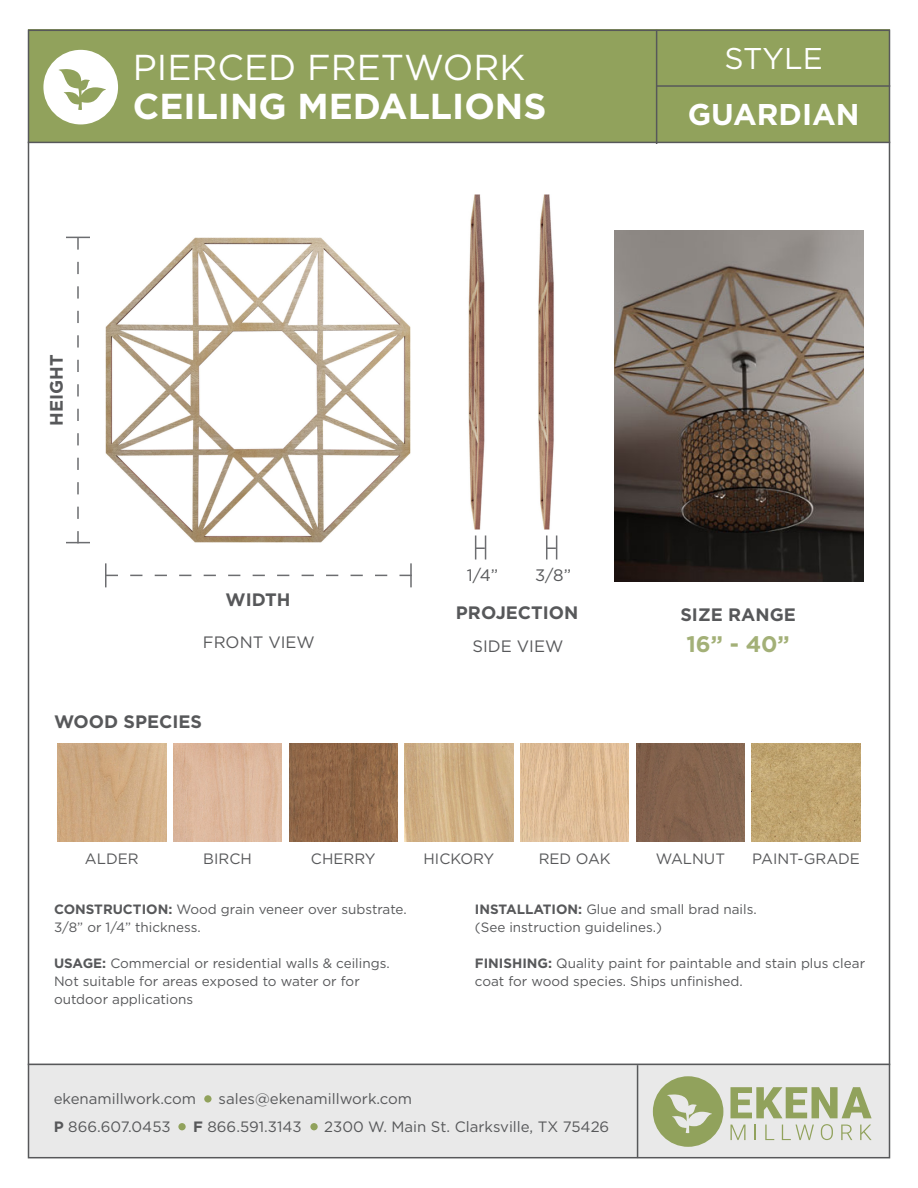
<style>
.page{position:relative;width:918px;height:1188px;background:#fff}
.page>*{position:absolute;margin:0;border:0;box-sizing:border-box;transform-origin:0 0}
.t1{font:700 36px "Gotham";color:#fff}
.t2{font:36px "Gotham";color:#fff}
.t3{font:700 30px "Gotham";color:#fff}
.t4{font:30px "Gotham";color:#fff}
.t5{font:700 22.5px "Gotham";color:#a3b077}
.t6{font:700 18px "Gotham";color:#57585a}
.t7{font:16.65px "Gotham";color:#57585a}
.t8{font:16.5px "Gotham";color:#57585a}
.t9{font:15px "Gotham";color:#57585a}
.t10{font:13.5px/18px "Gotham";color:#57585a}
.s1{font-weight:700}
</style>
<div class="page">
<div style="left:28px;top:30px;width:862px;height:112px;background:#91a25c"></div>
<div style="left:28px;top:1064px;width:862px;height:94px;background:#e9e9e9"></div>
<svg style="left:653px;top:1076px;width:70px;height:71px"></svg>
<svg style="left:731px;top:1087px;width:141px;height:31px"></svg>
<svg style="left:731px;top:1125px;width:15px;height:15px"></svg>
<svg style="left:755px;top:1125px;width:1px;height:15px"></svg>
<svg style="left:765px;top:1125px;width:9px;height:15px"></svg>
<svg style="left:782px;top:1125px;width:32px;height:15px"></svg>
<svg style="left:821px;top:1124px;width:12px;height:16px"></svg>
<svg style="left:841px;top:1125px;width:11px;height:15px"></svg>
<svg style="left:860px;top:1125px;width:12px;height:15px"></svg>
<hr style="left:28px;top:1064px;width:862px;height:1px;background:#57585a">
<hr style="left:28px;top:142px;width:862px;height:1px;background:#57585a">
<hr style="left:657px;top:85px;width:233px;height:2px;background:#57585a">
<hr style="left:637px;top:1065px;width:1px;height:93px;background:#57585a">
<hr style="left:656px;top:30px;width:1px;height:114px;background:#57585a">
<svg style="left:43px;top:50px;width:75px;height:74px"></svg>
<img style="left:105px;top:237px;width:306px;height:306px">
<svg style="left:105px;top:563px;width:305px;height:24px"></svg>
<hr style="left:410px;top:563px;width:2px;height:24px;background:#6c6d70">
<svg style="left:66px;top:237px;width:24px;height:306px"></svg>
<img style="left:538px;top:194px;width:16px;height:336px">
<img style="left:468px;top:194px;width:17px;height:336px">
<svg style="left:475px;top:536px;width:11px;height:24px"></svg>
<svg style="left:546px;top:536px;width:11px;height:24px"></svg>
<img style="left:58px;top:743px;width:108px;height:99px">
<img style="left:173px;top:743px;width:109px;height:99px">
<img style="left:289px;top:743px;width:109px;height:99px">
<img style="left:405px;top:743px;width:108px;height:99px">
<img style="left:520px;top:743px;width:109px;height:99px">
<img style="left:636px;top:743px;width:109px;height:99px">
<img style="left:752px;top:743px;width:108px;height:99px">
<div style="left:204px;top:1095px;width:8px;height:8px;background:#91a25c;border-radius:50%"></div>
<div style="left:310px;top:1123px;width:8px;height:7px;background:#91a25c;border-radius:50%"></div>
<div style="left:178px;top:1123px;width:8px;height:7px;background:#91a25c;border-radius:50%"></div>
<img style="left:614px;top:230px;width:250px;height:351px">
<p class="t2" style="left:133px;top:46px;width:394px">PIERCED FRETWORK</p>
<p class="t1" style="left:133px;top:85px;width:415px">CEILING MEDALLIONS</p>
<p class="t4" style="left:724px;top:41px;width:100px">STYLE</p>
<p class="t3" style="left:688px;top:96px;width:173px">GUARDIAN</p>
<p class="t6" style="left:46px;top:426px;width:73px;rotate:-90deg">HEIGHT</p>
<p class="t6" style="left:226px;top:589px;width:66px">WIDTH</p>
<p class="t8" style="left:203px;top:632px;width:113px">FRONT VIEW</p>
<p class="t7" style="left:467px;top:565px;width:33px">1/4”</p>
<p class="t7" style="left:535px;top:565px;width:38px">3/8”</p>
<p class="t6" style="left:456px;top:602px;width:124px">PROJECTION</p>
<p class="t6" style="left:680px;top:604px;width:117px">SIZE RANGE</p>
<p class="t5" style="left:686px;top:631px;width:105px">16” - 40”</p>
<p class="t8" style="left:473px;top:636px;width:92px">SIDE VIEW</p>
<p class="t6" style="left:54px;top:711px;width:150px">WOOD SPECIES</p>
<p class="t9" style="left:85px;top:850px;width:55px">ALDER</p>
<p class="t9" style="left:203px;top:850px;width:50px">BIRCH</p>
<p class="t9" style="left:311px;top:850px;width:66px">CHERRY</p>
<p class="t9" style="left:424px;top:850px;width:72px">HICKORY</p>
<p class="t9" style="left:539px;top:850px;width:73px">RED OAK</p>
<p class="t9" style="left:656px;top:850px;width:71px">WALNUT</p>
<p class="t9" style="left:752px;top:850px;width:109px">PAINT-GRADE</p>
<p class="t10" style="left:54px;top:901px;width:354px"><span class="s1">CONSTRUCTION:</span> Wood grain veneer over substrate.<br>3/8” or 1/4” thickness.</p>
<p class="t10" style="left:54px;top:955px;width:337px"><span class="s1">USAGE:</span> Commercial or residential walls &amp; ceilings.<br>Not suitable for areas exposed to water or for outdoor applications</p>
<p class="t10" style="left:475px;top:901px;width:283px"><span class="s1">INSTALLATION:</span> Glue and small brad nails. (See instruction guidelines.)</p>
<p class="t10" style="left:475px;top:955px;width:392px"><span class="s1">FINISHING:</span> Quality paint for paintable and stain plus clear coat for wood species. Ships unfinished.</p>
<p class="t9" style="left:54px;top:1089px;width:144px">ekenamillwork.com</p>
<p class="t9" style="left:219px;top:1089px;width:195px">sales@ekenamillwork.com</p>
<p class="t9" style="left:54px;top:1118px;width:118px"><span class="s1">P</span> 866.607.0453</p>
<p class="t9" style="left:193px;top:1118px;width:110px"><span class="s1">F</span> 866.591.3143</p>
<p class="t9" style="left:324px;top:1118px;width:287px">2300 W. Main St. Clarksville, TX 75426</p>
</div>
